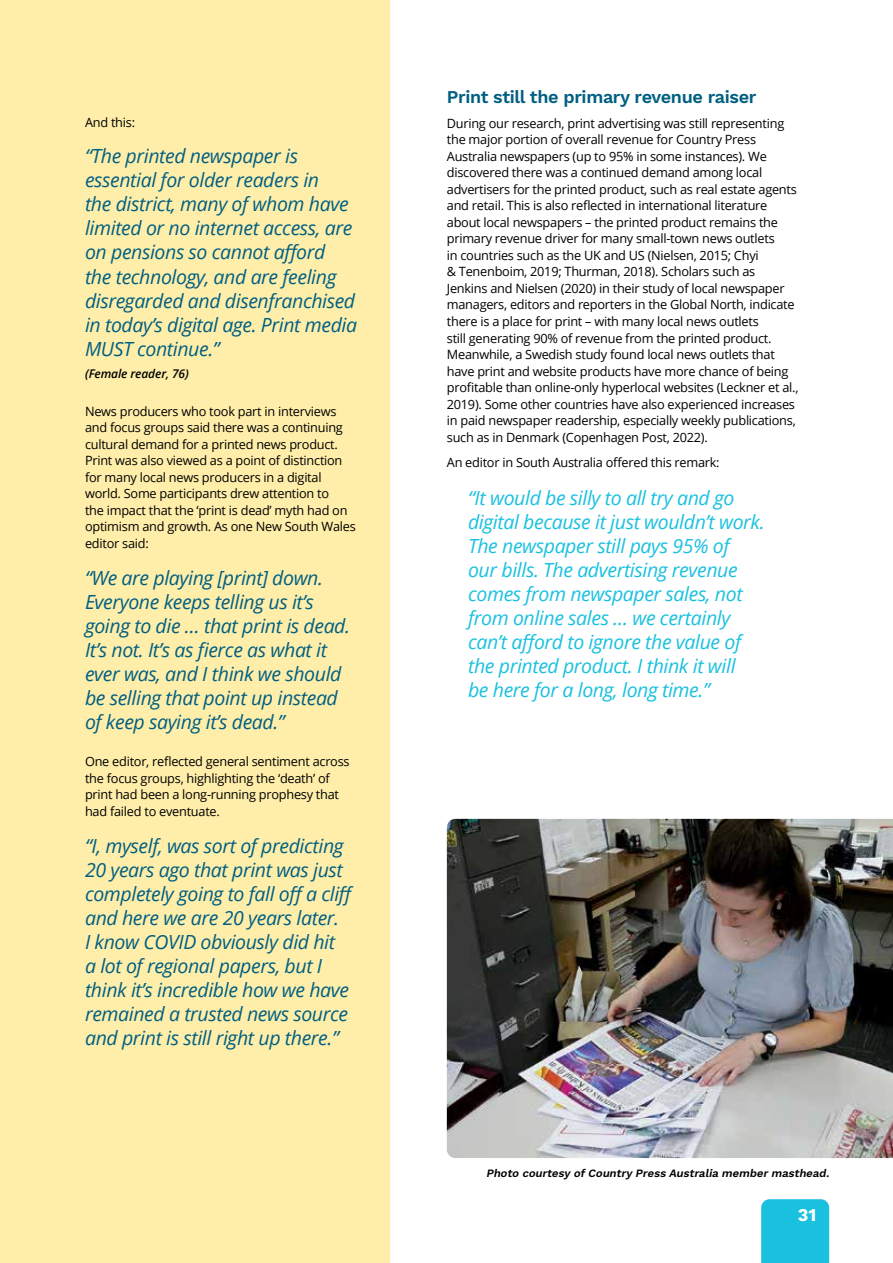
<style>
.page{position:relative;width:893px;height:1263px;background:#fff}
.page>*{position:absolute;margin:0;border:0;box-sizing:border-box;transform-origin:0 0}
.t1{font:italic 19.5px/24px "Open Sans";letter-spacing:-.02em;color:#005f81}
.t2{font:italic 19.5px/24px "Open Sans";letter-spacing:-.02em;color:#1ac1de}
.t3{font:600 18px "Work Sans";letter-spacing:-.02em;color:#005f81}
.t4{font:700 18px "Work Sans";color:#fff}
.t5{font:12.75px/16.5px "Open Sans";letter-spacing:-.02em;color:#000}
.t6{font:italic 600 12px "Open Sans";letter-spacing:-.01em;color:#000}
.t7{font:italic 600 11.25px "Work Sans";color:#000}
</style>
<div class="page">
<div style="left:0;top:0;width:389px;height:1263px;background:#fea"></div>
<img style="left:447px;top:819px;width:446px;height:339px">
<div style="left:761px;top:1199px;width:68px;height:64px;background:#1ac1de"></div>
<p class="t5" style="left:85px;top:113px;width:52px">And this:</p>
<p class="t1" style="left:85px;top:144px;width:274px">“The printed newspaper is essential for older readers in<br>the district, many of whom have limited or no internet access, are on pensions so cannot afford<br>the technology, and are feeling disregarded and disenfranchised in today’s digital age. Print media<br>MUST continue.”</p>
<p class="t6" style="left:85px;top:365px;width:105px">(Female reader, 76)</p>
<p class="t5" style="left:85px;top:402px;width:272px">News producers who took part in interviews and focus groups said there was a continuing cultural demand for a printed news product.<br>Print was also viewed as a point of distinction for many local news producers in a digital world. Some participants drew attention to<br>the impact that the ‘print is dead’ myth had on optimism and growth. As one New South Wales editor said:</p>
<h1 class="t1" style="left:85px;top:565px;width:267px">“We are playing [print] down.<br>Everyone keeps telling us it’s going to die … that print is dead.<br>It’s not. It’s as fierce as what it ever was, and I think we should be selling that point up instead of keep saying it’s dead.”</h1>
<p class="t5" style="left:85px;top:753px;width:266px">One editor, reflected general sentiment across the focus groups, highlighting the ‘death’ of print had been a long-running prophesy that had failed to eventuate.</p>
<p class="t1" style="left:85px;top:833px;width:272px">“I, myself, was sort of predicting<br>20 years ago that print was just completely going to fall off a cliff and here we are 20 years later.<br>I know COVID obviously did hit<br>a lot of regional papers, but I think it’s incredible how we have remained a trusted news source and print is still right up there.”</p>
<h2 class="t3" style="left:447px;top:86px;width:311px">Print still the primary revenue raiser</h2>
<p class="t5" style="left:447px;top:115px;width:353px">During our research, print advertising was still representing the major portion of overall revenue for Country Press Australia newspapers (up to 95% in some instances). We discovered there was a continued demand among local advertisers for the printed product, such as real estate agents and retail. This is also reflected in international literature about local newspapers – the printed product remains the primary revenue driver for many small-town news outlets<br>in countries such as the UK and US (Nielsen, 2015; Chyi<br>&amp; Tenenboim, 2019; Thurman, 2018). Scholars such as Jenkins and Nielsen (2020) in their study of local newspaper managers, editors and reporters in the Global North, indicate there is a place for print – with many local news outlets<br>still generating 90% of revenue from the printed product.<br>Meanwhile, a Swedish study found local news outlets that have print and website products have more chance of being profitable than online-only hyperlocal websites (Leckner et al., 2019). Some other countries have also experienced increases in paid newspaper readership, especially weekly publications, such as in Denmark (Copenhagen Post, 2022).</p>
<p class="t5" style="left:447px;top:453px;width:274px">An editor in South Australia offered this remark:</p>
<p class="t2" style="left:468px;top:485px;width:298px">“It would be silly to all try and go digital because it just wouldn’t work.<br>The newspaper still pays 95% of<br>our bills. The advertising revenue comes from newspaper sales, not from online sales … we certainly can’t afford to ignore the value of the printed product. I think it will<br>be here for a long, long time.”</p>
<p class="t7" style="left:486px;top:1167px;width:347px">Photo courtesy ofCountry Press Australia member masthead.</p>
<h2 class="t4" style="left:798px;top:1204px;width:20px">31</h2>
</div>
